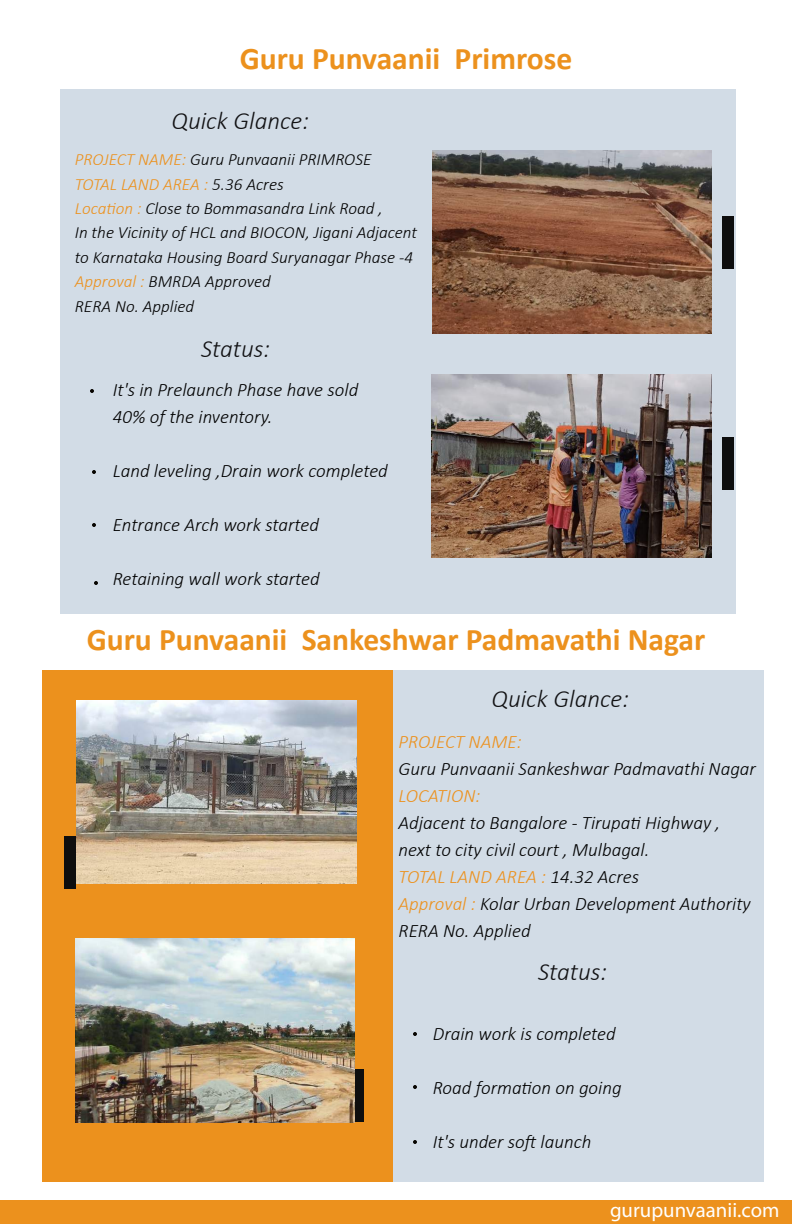
<style>
.page{position:relative;width:792px;height:1224px;background:#fff}
.page>*{position:absolute;margin:0;border:0;box-sizing:border-box;transform-origin:0 0}
.t1{font:700 31.6px "Calibri";color:#ec911d}
.t2{font:italic 300 25.1px "Calibri";color:#111113}
.t3{font:20.8px "Myriad Pro";color:#fff}
.t4{font:italic 300 19px/27px "Calibri";color:#000}
.t5{font:italic 300 19px "Calibri";color:#ec911d}
.t6{font:italic 300 17.2px/24.4px "Calibri";color:#000}
.s1{color:#ec911d}
</style>
<div class="page">
<div style="left:0;top:1200px;width:792px;height:24px;background:#ec911d"></div>
<div style="left:42px;top:670px;width:722px;height:512px;background:#d2dce6"></div>
<div style="left:42px;top:670px;width:351px;height:512px;background:#ec911d"></div>
<div style="left:60px;top:89px;width:676px;height:525px;background:#d2dce6"></div>
<div style="left:64px;top:836px;width:12px;height:53px;background:#0e0e0e"></div>
<div style="left:352px;top:1069px;width:12px;height:53px;background:#0e0e0e"></div>
<div style="left:722px;top:216px;width:12px;height:53px;background:#0e0e0e"></div>
<div style="left:722px;top:437px;width:12px;height:53px;background:#0e0e0e"></div>
<svg style="left:90px;top:389px;width:4px;height:4px"></svg>
<svg style="left:92px;top:470px;width:4px;height:4px"></svg>
<svg style="left:413px;top:1032px;width:4px;height:4px"></svg>
<svg style="left:413px;top:1085px;width:4px;height:4px"></svg>
<svg style="left:413px;top:1140px;width:4px;height:4px"></svg>
<svg style="left:92px;top:523px;width:4px;height:4px"></svg>
<svg style="left:94px;top:581px;width:4px;height:4px"></svg>
<img style="left:432px;top:374px;width:280px;height:184px">
<img style="left:432px;top:150px;width:280px;height:184px">
<img style="left:76px;top:700px;width:280px;height:184px">
<img style="left:75px;top:939px;width:280px;height:184px">
<h1 class="t1" style="left:240px;top:36px;width:334px">Guru Punvaanii Primrose</h1>
<h2 class="t2" style="left:172px;top:105px;width:139px">Quick Glance:</h2>
<p class="t6" style="left:75px;top:147px;width:344px"><span class="s1">PROJECT NAME:</span> Guru Punvaanii PRIMROSE <span class="s1">TOTAL LAND AREA :</span> 5.36 Acres<br><span class="s1">Location :</span> Close to Bommasandra Link Road ,<br>In the Vicinity of HCL and BIOCON, Jigani Adjacent to Karnataka Housing Board Suryanagar Phase -4<br><span class="s1">Approval :</span> BMRDA Approved<br>RERA No. Applied</p>
<h2 class="t2" style="left:201px;top:333px;width:71px">Status:</h2>
<p class="t4" style="left:113px;top:376px;width:247px">It's in Prelaunch Phase have sold<br>40% of the inventory.</p>
<p class="t4" style="left:113px;top:457px;width:277px">Land leveling ,Drain work completed</p>
<p class="t4" style="left:113px;top:511px;width:208px">Entrance Arch work started</p>
<p class="t4" style="left:113px;top:565px;width:209px">Retaining wall work started</p>
<h1 class="t1" style="left:87px;top:617px;width:620px">Guru Punvaanii Sankeshwar Padmavathi Nagar</h1>
<h2 class="t2" style="left:492px;top:683px;width:139px">Quick Glance:</h2>
<p class="t5" style="left:399px;top:730px;width:125px">PROJECT NAME:</p>
<p class="t4" style="left:399px;top:755px;width:359px">Guru Punvaanii Sankeshwar Padmavathi Nagar</p>
<p class="t5" style="left:399px;top:784px;width:83px">LOCATION:</p>
<p class="t4" style="left:399px;top:809px;width:354px">Adjacent to Bangalore - Tirupati Highway , next to city civil court , Mulbagal.<br><span class="s1">TOTAL LAND AREA :</span> 14.32 Acres<br><span class="s1">Approval :</span> Kolar Urban Development Authority RERA No. Applied</p>
<h2 class="t2" style="left:538px;top:956px;width:71px">Status:</h2>
<p class="t4" style="left:433px;top:1020px;width:185px">Drain work is completed</p>
<p class="t4" style="left:433px;top:1074px;width:190px">Road formation on going</p>
<p class="t4" style="left:433px;top:1128px;width:160px">It's under soft launch</p>
<p class="t3" style="left:610px;top:1197px;width:171px">gurupunvaanii.com</p>
</div>
